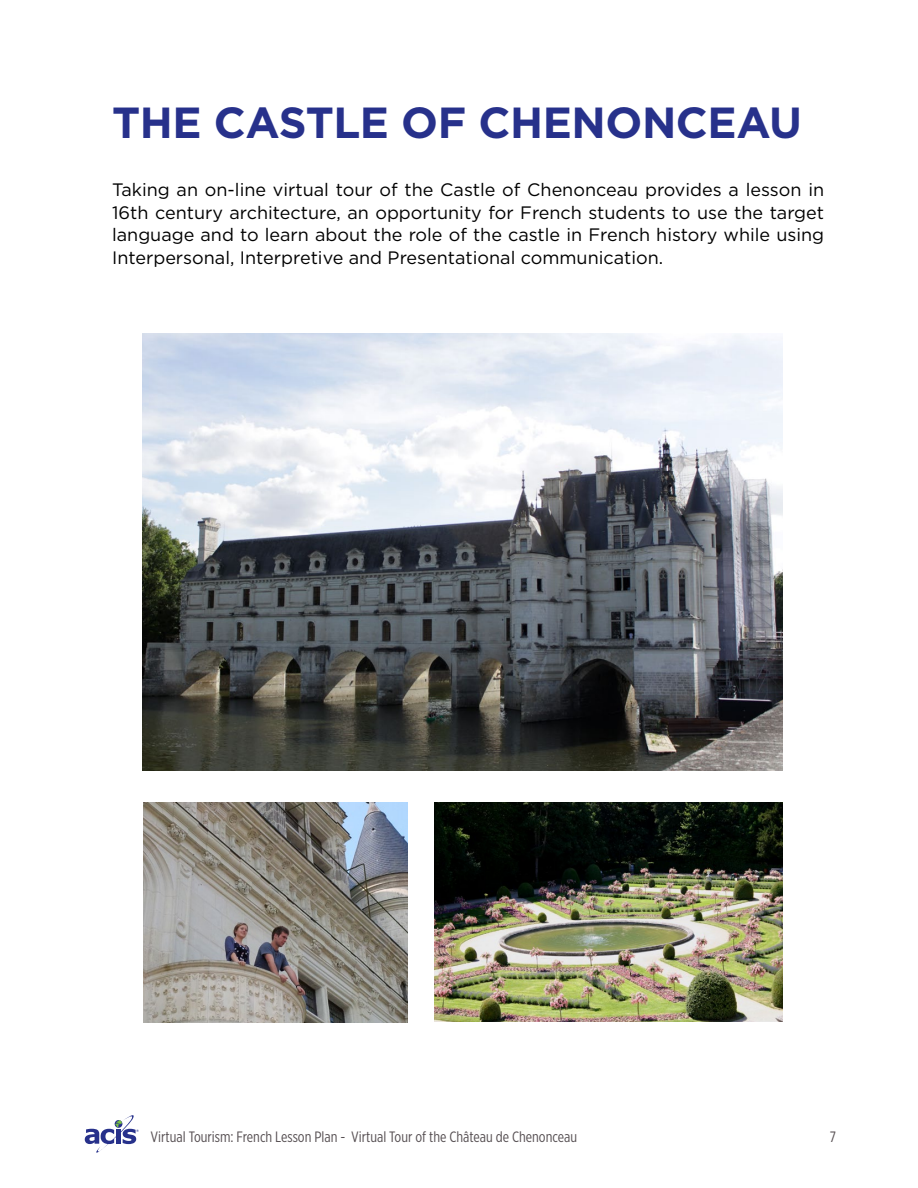
<style>
.page{position:relative;width:918px;height:1188px;background:#fff}
.page>*{position:absolute;margin:0;border:0;box-sizing:border-box;transform-origin:0 0}
.t1{font:700 43.5px "Gotham";letter-spacing:-.01em;color:#27318b}
.t2{font:18px/22.5px "Gotham";color:#000;text-align:justify}
.t3{font:15px "Gotham X Narrow";color:#564f52}
</style>
<div class="page">
<svg style="left:85px;top:1115px;width:54px;height:38px"></svg>
<img style="left:142px;top:334px;width:640px;height:436px">
<img style="left:143px;top:802px;width:265px;height:220px">
<img style="left:435px;top:802px;width:348px;height:219px">
<h1 class="t1" style="left:112px;top:94px;width:691px">THE CASTLE OF CHENONCEAU</h1>
<p class="t2" style="left:112px;top:178px;width:714px">Taking an on-line virtual tour of the Castle of Chenonceau provides a lesson in 16th century architecture, an opportunity for French students to use the target language and to learn about the role of the castle in French history while using Interpersonal, Interpretive and Presentational communication.</p>
<p class="t3" style="left:151px;top:1128px;width:428px">Virtual Tourism: French Lesson Plan - Virtual Tour of the Château de Chenonceau</p>
<p class="t3" style="left:830px;top:1128px;width:8px">7</p>
</div>
